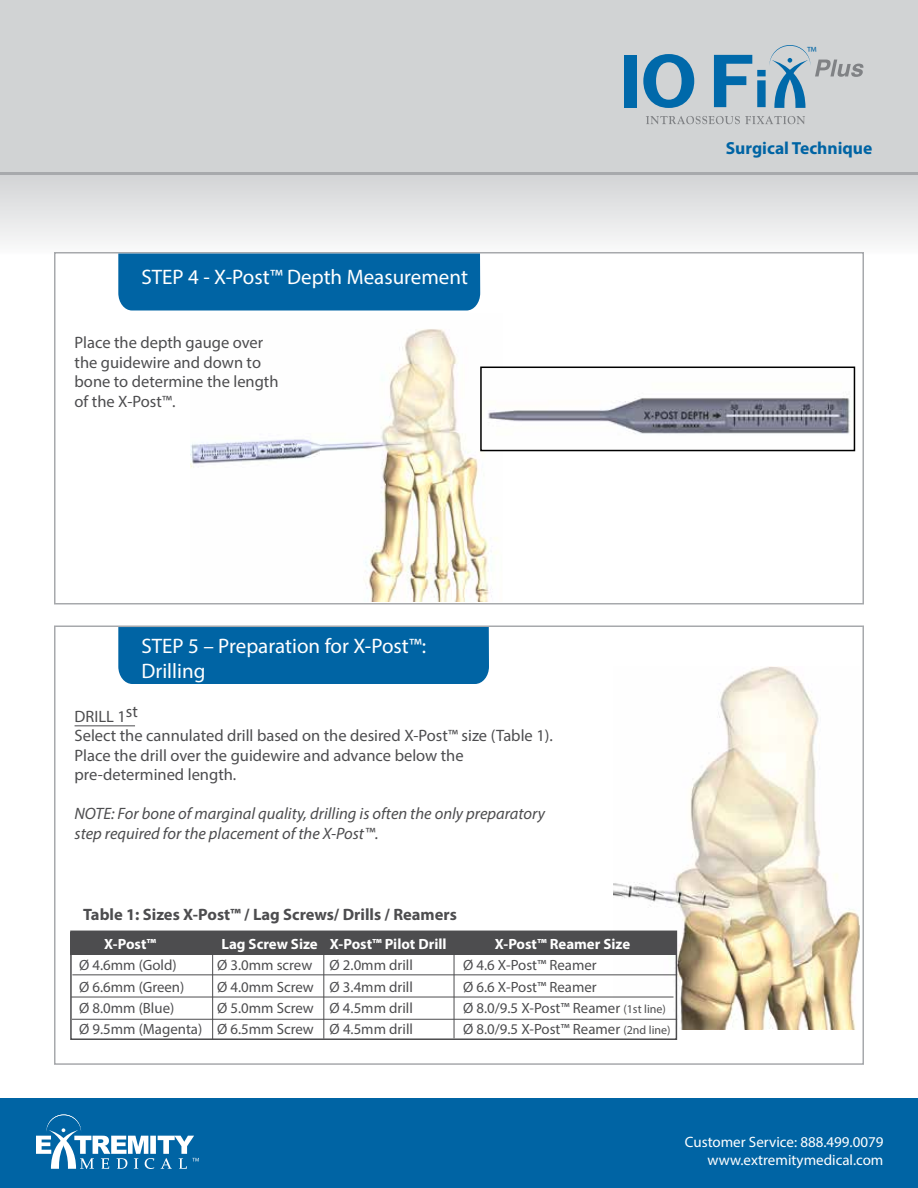
<style>
.page{position:relative;width:918px;height:1188px;background:#fff}
.page>*{position:absolute;margin:0;border:0;box-sizing:border-box;transform-origin:0 0}
.t1{font:21px/25.2px "Myriad Pro";color:#fff}
.t2{font:700 17.55px "Myriad Pro";color:#0064a4}
.t3{font:16.5px/19.5px "Myriad Pro";color:#4d4d4f}
.t4{font:italic 16.5px/19.5px "Myriad Pro";color:#4d4d4f}
.t5{font:700 16.5px "Myriad Pro";color:#4d4d4f}
.t6{font:15px/18px "Myriad Pro";color:#fff;text-align:right}
.t7{font:14.85px "Myriad Pro";color:#4d4d4f}
.t8{font:700 14.85px "Myriad Pro";color:#fff}
.t9{font:12px "Myriad";color:#0064a4}
.s1{font-size:12px}
</style>
<div class="page">
<img style="left:614px;top:667px;width:246px;height:363px">
<div style="left:0;top:174px;width:918px;height:83px;background:linear-gradient(to bottom,#d1d3d4,#fcfdfd)"></div>
<div style="left:0;top:0;width:918px;height:172px;background:#d1d3d4"></div>
<div style="left:0;top:1098px;width:918px;height:90px;background:#0064a4"></div>
<svg style="left:36px;top:1114px;width:163px;height:55px"></svg>
<hr style="left:0;top:172px;width:918px;height:3px;background:#a7a9ac">
<div style="left:118px;top:627px;width:371px;height:57px;background:#0064a4"></div>
<div style="left:54px;top:252px;width:810px;height:352px;border:2px solid #a7a9ac"></div>
<div style="left:118px;top:254px;width:362px;height:57px;background:#0064a4"></div>
<div style="left:70px;top:931px;width:607px;height:109px;border:2px solid #4d4d4f"></div>
<div style="left:70px;top:932px;width:607px;height:22px;background:#4d4d4f"></div>
<hr style="left:72px;top:974px;width:605px;height:1px;background:#4d4d4f">
<hr style="left:72px;top:1019px;width:605px;height:1px;background:#4d4d4f">
<hr style="left:71px;top:997px;width:603px;height:1px;background:#4d4d4f">
<hr style="left:212px;top:932px;width:1px;height:107px;background:#4d4d4f">
<hr style="left:323px;top:953px;width:1px;height:86px;background:#4d4d4f">
<hr style="left:454px;top:932px;width:1px;height:106px;background:#4d4d4f">
<img style="left:190px;top:329px;width:312px;height:272px">
<img style="left:483px;top:370px;width:368px;height:78px">
<div style="left:480px;top:367px;width:375px;height:84px;border:2px solid #000"></div>
<svg style="left:646px;top:116px;width:159px;height:8px"></svg>
<div style="left:624px;top:55px;width:12px;height:52px;background:#0069aa"></div>
<svg style="left:643px;top:54px;width:51px;height:54px"></svg>
<svg style="left:714px;top:45px;width:150px;height:63px"></svg>
<hr style="left:75px;top:725px;width:60px;height:1px;background:#4d4d4f">
<h1 class="t1" style="left:141px;top:264px;width:328px">STEP 4 - X-Post™ Depth Measurement</h1>
<p class="t3" style="left:75px;top:333px;width:206px">Place the depth gauge over the guidewire and down to bone to determine the length of the X-Post™.</p>
<p class="t9" style="left:807px;top:45px;width:11px">™</p>
<p class="t2" style="left:726px;top:137px;width:148px">Surgical Technique</p>
<h1 class="t1" style="left:141px;top:633px;width:286px">STEP 5 – Preparation for X-Post™:<br>Drilling</h1>
<p class="t3" style="left:75px;top:706px;width:480px">DRILL 1st<br>Select the cannulated drill based on the desired X-Post™ size (Table 1).<br>Place the drill over the guidewire and advance below the pre-determined length.</p>
<p class="t4" style="left:75px;top:804px;width:472px">NOTE: For bone of marginal quality, drilling is often the only preparatory step required for the placement of the X-Post™.</p>
<p class="t5" style="left:83px;top:903px;width:375px">Table 1: Sizes X-Post™ / Lag Screws/ Drills / Reamers</p>
<p class="t8" style="left:104px;top:934px;width:54px">X-Post™</p>
<p class="t8" style="left:221px;top:934px;width:227px">Lag Screw Size X-Post™ Pilot Drill</p>
<p class="t8" style="left:495px;top:934px;width:137px">X-Post™ Reamer Size</p>
<p class="t7" style="left:79px;top:956px;width:99px">Ø 4.6mm (Gold)</p>
<p class="t7" style="left:217px;top:956px;width:197px">Ø 3.0mm screw Ø 2.0mm drill</p>
<p class="t7" style="left:463px;top:956px;width:135px">Ø 4.6 X-Post™ Reamer</p>
<p class="t7" style="left:79px;top:977px;width:107px">Ø 6.6mm (Green)</p>
<p class="t7" style="left:217px;top:977px;width:197px">Ø 4.0mm Screw Ø 3.4mm drill</p>
<p class="t7" style="left:463px;top:977px;width:135px">Ø 6.6 X-Post™ Reamer</p>
<p class="t7" style="left:79px;top:999px;width:97px">Ø 8.0mm (Blue)</p>
<p class="t7" style="left:217px;top:999px;width:197px">Ø 5.0mm Screw Ø 4.5mm drill</p>
<p class="t7" style="left:463px;top:999px;width:204px">Ø 8.0/9.5 X-Post™ Reamer <span class="s1">(1st line)</span></p>
<p class="t7" style="left:79px;top:1020px;width:335px">Ø 9.5mm (Magenta) Ø 6.5mm Screw Ø 4.5mm drill</p>
<p class="t7" style="left:463px;top:1020px;width:209px">Ø 8.0/9.5 X-Post™ Reamer <span class="s1">(2nd line)</span></p>
<p class="t6" style="left:685px;top:1133px;width:200px">Customer Service: 888.499.0079 www.extremitymedical.com</p>
</div>
